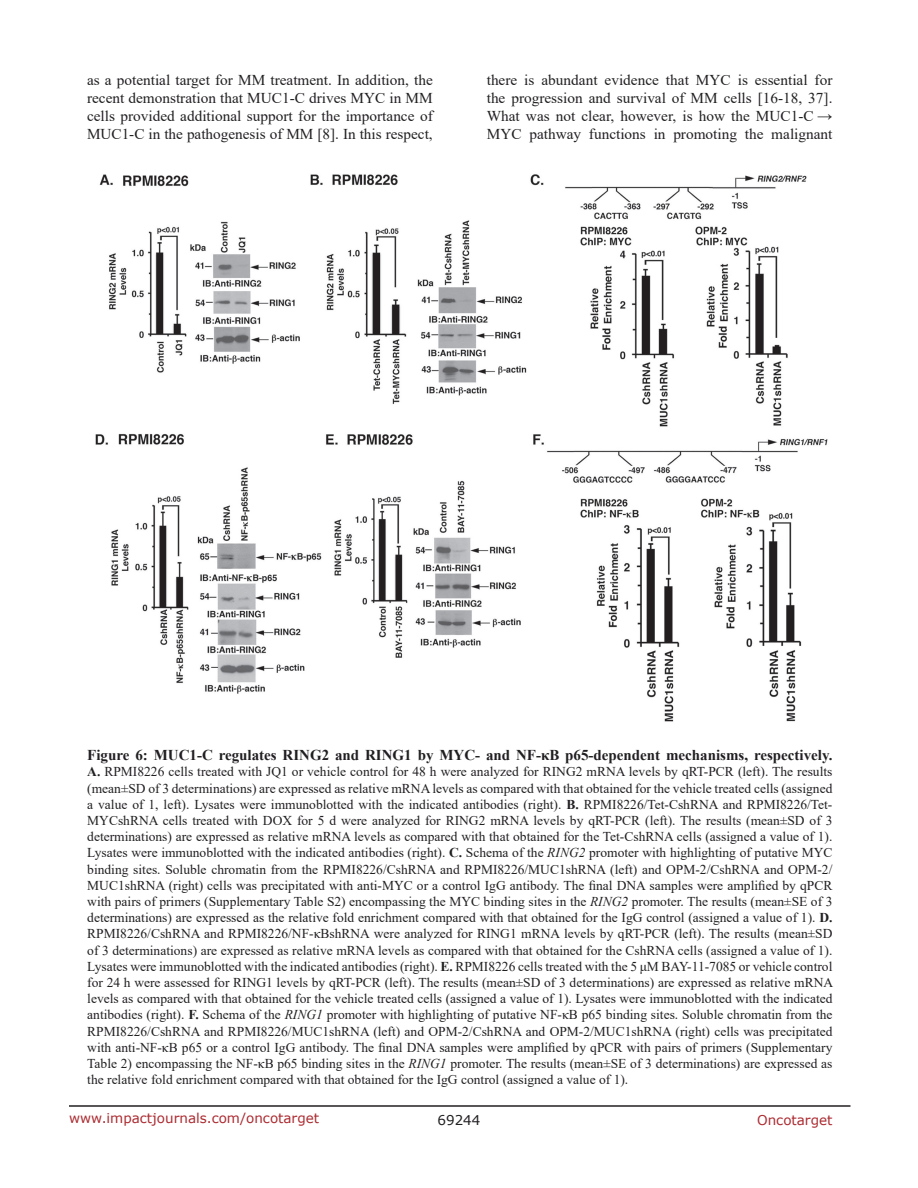
<style>
.page{position:relative;width:918px;height:1188px;background:#fff}
.page>*{position:absolute;margin:0;border:0;box-sizing:border-box;transform-origin:0 0}
.BodyText{font:15px/18px "Times New Roman";color:#221f22;text-align:justify}
.FigureText{font:700 15px "Times New Roman";color:#221f22}
.FigureText-2{font:13.5px/16.2px "Times New Roman";color:#221f22;text-align:justify}
.t1{font:13.5px "Verdana";color:#ac2b31}
.t2{font:13.5px "Verdana";color:#221f22}
.s1{font-weight:700}
.s2{font-style:italic}
</style>
<div class="page">
<hr style="left:69px;top:1105px;width:781px;height:2px;background:#231f20">
<img style="left:95px;top:174px;width:733px;height:548px">
<p class="BodyText" style="left:87px;top:71px;width:347px">as a potential target for MM treatment. In addition, the recent demonstration that MUC1-C drives MYC in MM cells provided additional support for the importance of MUC1-C in the pathogenesis of MM [8]. In this respect,</p>
<p class="BodyText" style="left:487px;top:71px;width:347px">there is abundant evidence that MYC is essential for the progression and survival of MM cells [16-18, 37].<br>What was not clear, however, is how the MUC1-C → MYC pathway functions in promoting the malignant</p>
<p class="FigureText" style="left:87px;top:744px;width:747px">Figure 6: MUC1-C regulates RING2 and RING1 by MYC- and NF-κB p65-dependent mechanisms, respectively.</p>
<p class="FigureText-2" style="left:87px;top:763px;width:747px"><span class="s1">A.</span> RPMI8226 cells treated with JQ1 or vehicle control for 48 h were analyzed for RING2 mRNA levels by qRT-PCR (left). The results (mean±SD of 3 determinations) are expressed as relative mRNA levels as compared with that obtained for the vehicle treated cells (assigned a value of 1, left). Lysates were immunoblotted with the indicated antibodies (right). <span class="s1">B.</span> RPMI8226/Tet-CshRNA and RPMI8226/Tet-MYCshRNA cells treated with DOX for 5 d were analyzed for RING2 mRNA levels by qRT-PCR (left). The results (mean±SD of 3 determinations) are expressed as relative mRNA levels as compared with that obtained for the Tet-CshRNA cells (assigned a value of 1).<br>Lysates were immunoblotted with the indicated antibodies (right). <span class="s1">C.</span> Schema of the <span class="s2">RING2</span> promoter with highlighting of putative MYC binding sites. Soluble chromatin from the RPMI8226/CshRNA and RPMI8226/MUC1shRNA (left) and OPM-2/CshRNA and OPM-2/ MUC1shRNA (right) cells was precipitated with anti-MYC or a control IgG antibody. The final DNA samples were amplified by qPCR with pairs of primers (Supplementary Table S2) encompassing the MYC binding sites in the <span class="s2">RING2</span> promoter. The results (mean±SE of 3 determinations) are expressed as the relative fold enrichment compared with that obtained for the IgG control (assigned a value of 1). <span class="s1">D.<br></span>RPMI8226/CshRNA and RPMI8226/NF-κBshRNA were analyzed for RING1 mRNA levels by qRT-PCR (left). The results (mean±SD of 3 determinations) are expressed as relative mRNA levels as compared with that obtained for the CshRNA cells (assigned a value of 1).<br>Lysates were immunoblotted with the indicated antibodies (right). <span class="s1">E.</span> RPMI8226 cells treated with the 5 μM BAY-11-7085 or vehicle control for 24 h were assessed for RING1 levels by qRT-PCR (left). The results (mean±SD of 3 determinations) are expressed as relative mRNA levels as compared with that obtained for the vehicle treated cells (assigned a value of 1). Lysates were immunoblotted with the indicated antibodies (right). <span class="s1">F.</span> Schema of the <span class="s2">RING1</span> promoter with highlighting of putative NF-κB p65 binding sites. Soluble chromatin from the RPMI8226/CshRNA and RPMI8226/MUC1shRNA (left) and OPM-2/CshRNA and OPM-2/MUC1shRNA (right) cells was precipitated with anti-NF-κB p65 or a control IgG antibody. The final DNA samples were amplified by qPCR with pairs of primers (Supplementary Table 2) encompassing the NF-κB p65 binding sites in the <span class="s2">RING1</span> promoter. The results (mean±SE of 3 determinations) are expressed as the relative fold enrichment compared with that obtained for the IgG control (assigned a value of 1).</p>
<p class="t1" style="left:69px;top:1109px;width:252px">www.impactjournals.com/oncotarget</p>
<p class="t2" style="left:438px;top:1111px;width:44px">69244</p>
<p class="t1" style="left:757px;top:1111px;width:77px">Oncotarget</p>
</div>
